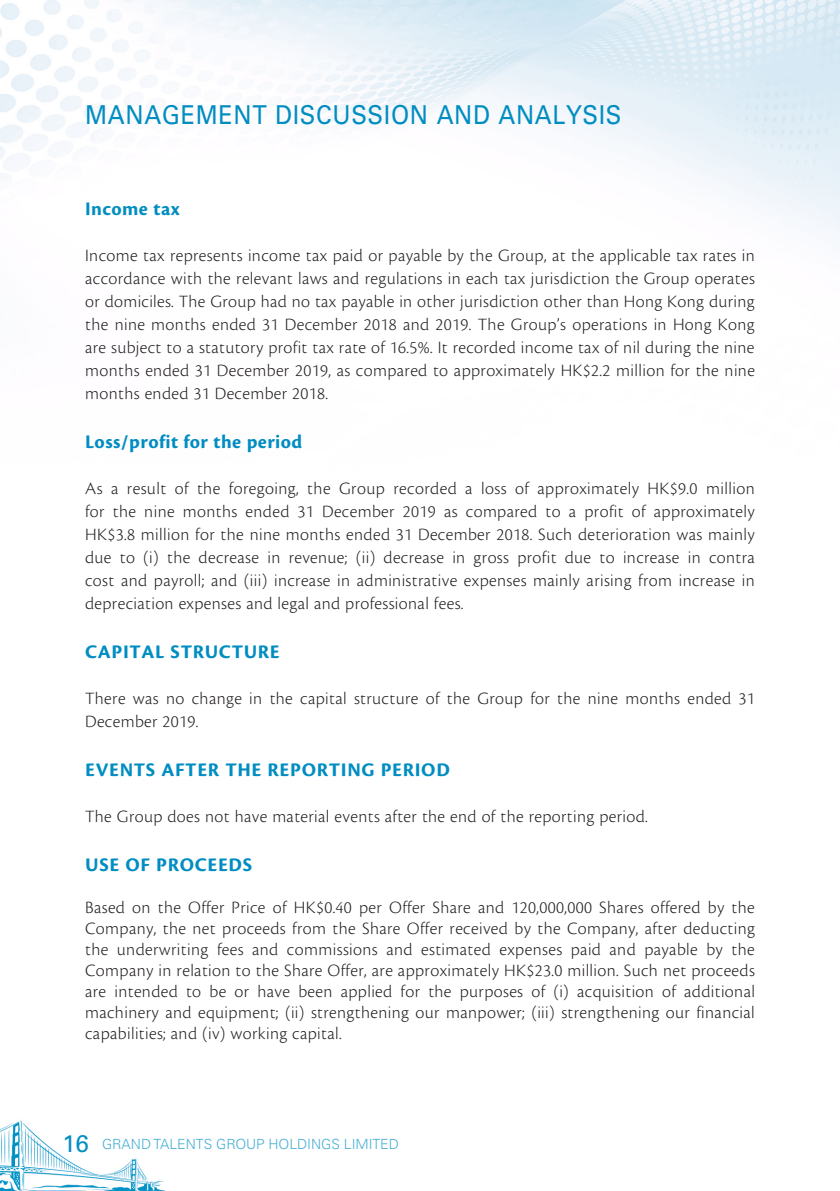
<style>
.page{position:relative;width:840px;height:1191px;background:#fff}
.page>*{position:absolute;margin:0;border:0;box-sizing:border-box;transform-origin:0 0}
.t1{font:26px "Univers LT Std";letter-spacing:.03em;color:#008dc1;scale:.9 1}
._01_H1{font:20px "Cronos Pro Bold Capt";letter-spacing:.035em;color:#008dc1}
._02_H2{font:700 20px "Cronos Pro";letter-spacing:.02em;color:#008dc1}
._00_txt{font:300 18px/23px "Cronos Pro";letter-spacing:.02em;color:#231f20;text-align:justify}
.t2{font:300 14px "Univers LT Std";color:#46aed4}
.s1{font-weight:400;font-size:24px;color:#008dc1}
</style>
<div class="page">
<img style="left:0;top:0;width:839px;height:1191px">
<h1 class="t1" style="left:85px;top:99px;width:597px">MANAGEMENT DISCUSSION AND ANALYSIS</h1>
<p class="_02_H2" style="left:85px;top:197px;width:96px">Income tax</p>
<p class="_00_txt" style="left:85px;top:244px;width:671px">Income tax represents income tax paid or payable by the Group, at the applicable tax rates in accordance with the relevant laws and regulations in each tax jurisdiction the Group operates or domiciles. The Group had no tax payable in other jurisdiction other than Hong Kong during the nine months ended 31 December 2018 and 2019. The Group’s operations in Hong Kong are subject to a statutory profit tax rate of 16.5%. It recorded income tax of nil during the nine months ended 31 December 2019, as compared to approximately HK$2.2 million for the nine months ended 31 December 2018.</p>
<p class="_02_H2" style="left:85px;top:430px;width:218px">Loss/profit for the period</p>
<p class="_00_txt" style="left:85px;top:477px;width:671px">As a result of the foregoing, the Group recorded a loss of approximately HK$9.0 million for the nine months ended 31 December 2019 as compared to a profit of approximately HK$3.8 million for the nine months ended 31 December 2018. Such deterioration was mainly due to (i) the decrease in revenue; (ii) decrease in gross profit due to increase in contra cost and payroll; and (iii) increase in administrative expenses mainly arising from increase in depreciation expenses and legal and professional fees.</p>
<p class="_01_H1" style="left:85px;top:640px;width:196px">CAPITAL STRUCTURE</p>
<p class="_00_txt" style="left:85px;top:687px;width:670px">There was no change in the capital structure of the Group for the nine months ended 31<br>December 2019.</p>
<p class="_01_H1" style="left:85px;top:758px;width:366px">EVENTS AFTER THE REPORTING PERIOD</p>
<p class="_00_txt" style="left:85px;top:805px;width:564px">The Group does not have material events after the end of the reporting period.</p>
<p class="_01_H1" style="left:85px;top:853px;width:168px">USE OF PROCEEDS</p>
<p class="_00_txt" style="left:85px;top:897px;width:671px;line-height:21px">Based on the Offer Price of HK$0.40 per Offer Share and 120,000,000 Shares offered by the Company, the net proceeds from the Share Offer received by the Company, after deducting the underwriting fees and commissions and estimated expenses paid and payable by the Company in relation to the Share Offer, are approximately HK$23.0 million. Such net proceeds are intended to be or have been applied for the purposes of (i) acquisition of additional machinery and equipment; (ii) strengthening our manpower; (iii) strengthening our financial capabilities; and (iv) working capital.</p>
<p class="t2" style="left:62px;top:1135px;width:338px"><span class="s1">16</span> GRAND TALENTS GROUP HOLDINGS LIMITED</p>
</div>
